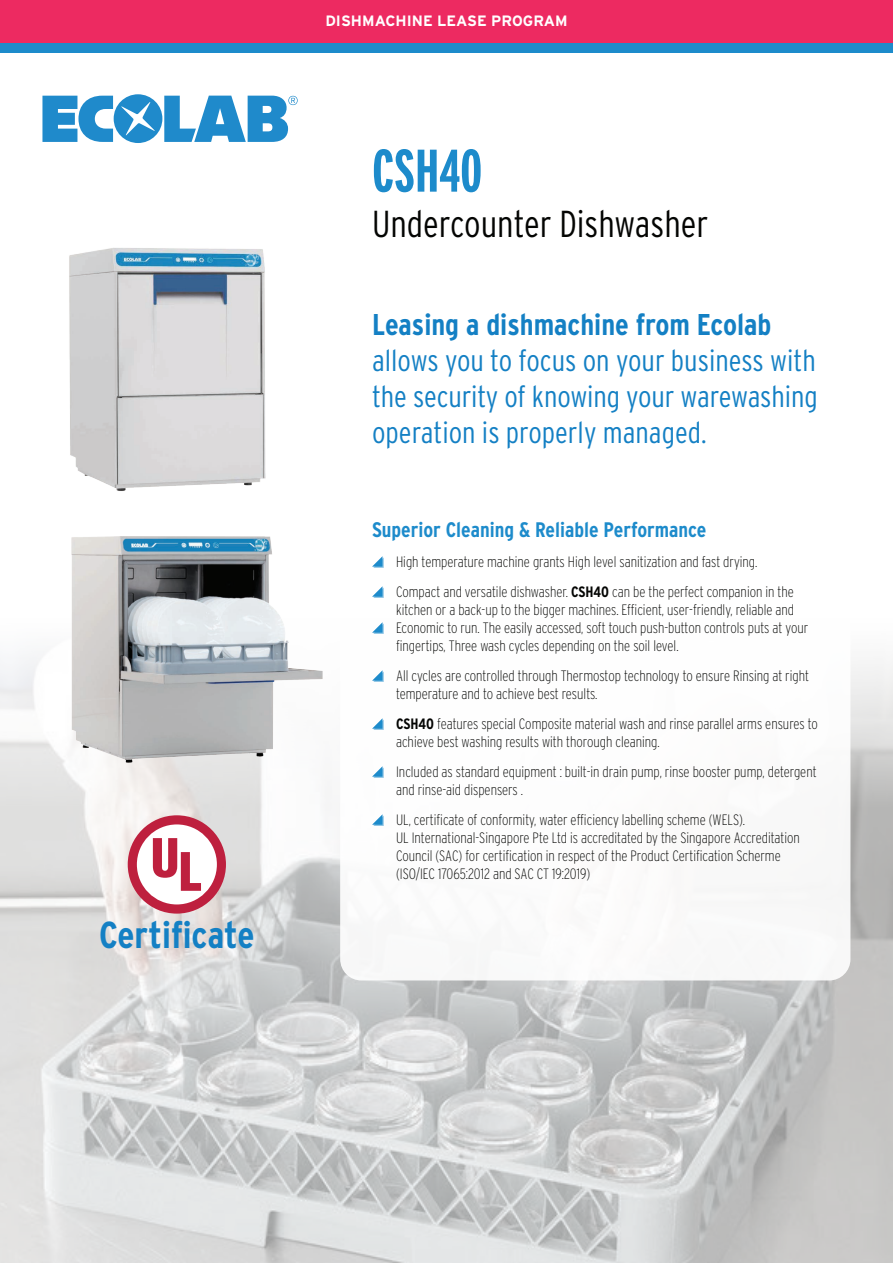
<style>
.page{position:relative;width:893px;height:1263px;background:#fff}
.page>*{position:absolute;margin:0;border:0;box-sizing:border-box;transform-origin:0 0}
.t1{font:700 extra-condensed 60px "Interstate";color:#1d8bcb}
.t2{font:300 condensed 37.5px "Interstate";color:#040503}
.t3{font:700 condensed 37.5px "Interstate";color:#1480c4}
.t4{font:300 condensed 30px/36px "Interstate";color:#1480c4;text-align:justify}
.t5{font:700 condensed 30px "Interstate";color:#1480c4}
.t6{font:700 condensed 21px "Interstate";color:#1d8bcb}
.t7{font:200 condensed 15px/18px "Interstate";color:#040503}
.t8{font:700 15px "Interstate";color:#fff}
.s1{font-weight:700}
</style>
<div class="page">
<svg style="left:0;top:655px;width:893px;height:608px"></svg>
<div style="left:0;top:43px;width:893px;height:10px;background:#1d8bcb"></div>
<svg style="left:42px;top:94px;width:256px;height:49px"></svg>
<div style="left:0;top:0;width:893px;height:43px;background:#ed2a61"></div>
<div style="left:340px;top:97px;width:510px;height:883px;background:#fff;border-radius:21px"></div>
<img style="left:69px;top:248px;width:197px;height:243px">
<img style="left:58px;top:536px;width:277px;height:242px">
<div style="left:128px;top:815px;width:98px;height:98px;background:#be203e;border-radius:50%"></div>
<div style="left:137px;top:824px;width:80px;height:80px;background:#fff;border-radius:50%"></div>
<svg style="left:153px;top:838px;width:48px;height:53px"></svg>
<svg style="left:372px;top:556px;width:12px;height:12px"></svg>
<svg style="left:372px;top:586px;width:12px;height:12px"></svg>
<svg style="left:372px;top:622px;width:12px;height:12px"></svg>
<svg style="left:372px;top:670px;width:12px;height:12px"></svg>
<svg style="left:372px;top:718px;width:12px;height:12px"></svg>
<svg style="left:372px;top:766px;width:12px;height:12px"></svg>
<svg style="left:372px;top:814px;width:12px;height:12px"></svg>
<h2 class="t3" style="left:99px;top:913px;width:157px">Certificate</h2>
<p class="t8" style="left:325px;top:13px;width:244px">DISHMACHINE LEASE PROGRAM</p>
<h1 class="t1" style="left:372px;top:137px;width:112px">CSH40</h1>
<h2 class="t2" style="left:372px;top:202px;width:338px">Undercounter Dishwasher</h2>
<h3 class="t5" style="left:372px;top:308px;width:401px">Leasing a dishmachine from Ecolab</h3>
<h3 class="t4" style="left:372px;top:342px;width:447px">allows you to focus on your business with the security of knowing your warewashing operation is properly managed.</h3>
<h3 class="t6" style="left:372px;top:518px;width:336px">Superior Cleaning &amp; Reliable Performance</h3>
<p class="t7" style="left:396px;top:546px;width:399px;line-height:30px">High temperature machine grants High level sanitization and fast drying.<br>Compact and versatile dishwasher. <span class="s1">CSH40</span> can be the perfect companion in the</p>
<p class="t7" style="left:396px;top:600px;width:414px">kitchen or a back-up to the bigger machines. Efficient, user-friendly, reliable and<br>Economic to run. The easily accessed, soft touch push-button controls puts at your fingertips, Three wash cycles depending on the soil level.</p>
<p class="t7" style="left:396px;top:666px;width:414px">All cycles are controlled through Thermostop technology to ensure Rinsing at right temperature and to achieve best results.</p>
<p class="t7" style="left:396px;top:714px;width:423px"><span class="s1">CSH40</span> features special Composite material wash and rinse parallel arms ensures to achieve best washing results with thorough cleaning.</p>
<p class="t7" style="left:396px;top:762px;width:422px">Included as standard equipment : built-in drain pump, rinse booster pump, detergent and rinse-aid dispensers .</p>
<p class="t7" style="left:396px;top:810px;width:405px">UL, certificate of conformity, water efficiency labelling scheme (WELS).<br>UL International-Singapore Pte Ltd is accreditated by the Singapore Accreditation Council (SAC) for certification in respect of the Product Certification Scherme (ISO/IEC 17065:2012 and SAC CT 19:2019)</p>
</div>
